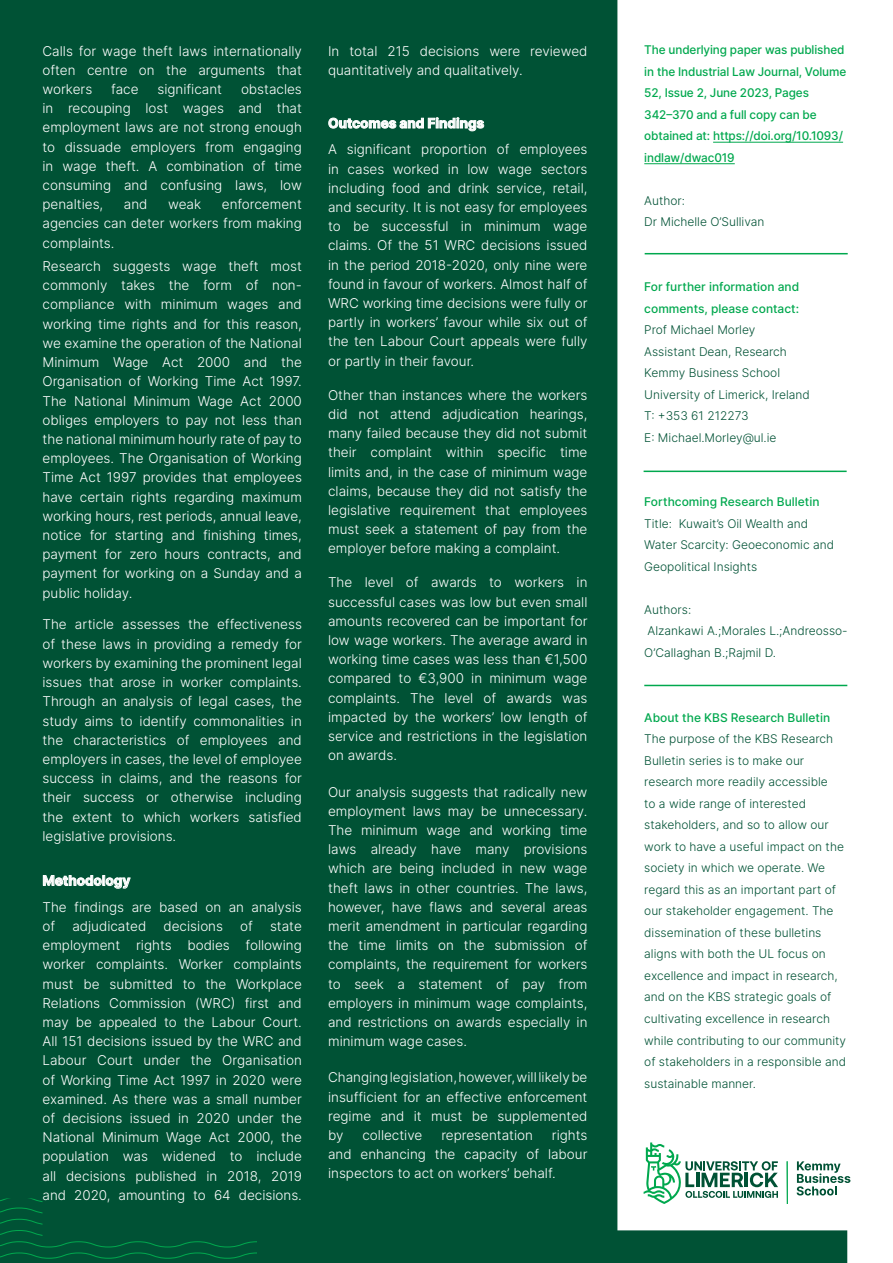
<style>
.page{position:relative;width:893px;height:1263px;background:#005235}
.page>*{position:absolute;margin:0;border:0;box-sizing:border-box;transform-origin:0 0}
.BodyText{font:13.5px/19.2px "Inter Light BETA";color:#fff;text-align:justify}
.BodyText-2{font:700 13.5px "Inter";color:#fff}
.IntroPara_Purple{font:12px/21.6px "Inter Light BETA";color:#005235}
.IntroPara_Purple-2{font:500 12px/21.6px "Inter";letter-spacing:-.01em;color:#00a84e}
</style>
<div class="page">
<div style="left:617px;top:0;width:276px;height:1263px;background:#fff"></div>
<hr style="left:713px;top:142px;width:130px;height:1px;background:#00a84e">
<hr style="left:644px;top:163px;width:91px;height:1px;background:#00a84e">
<hr style="left:645px;top:253px;width:203px;height:1px;background:#00a84e">
<hr style="left:644px;top:685px;width:203px;height:1px;background:#00a84e">
<hr style="left:644px;top:471px;width:203px;height:1px;background:#00a84e">
<svg style="left:644px;top:1142px;width:134px;height:62px;background:#bad8ca"></svg>
<svg style="left:797px;top:1161px;width:53px;height:34px"></svg>
<hr style="left:787px;top:1161px;width:1px;height:43px;background:#00a84e">
<svg style="left:0;top:1198px;width:257px;height:61px"></svg>
<svg style="left:43px;top:875px;width:88px;height:14px"></svg>
<svg style="left:328px;top:117px;width:156px;height:15px"></svg>
<p class="BodyText" style="left:43px;top:41px;width:261px">Calls for wage theft laws internationally often centre on the arguments that workers</p>
<p class="BodyText" style="left:111px;top:79px;width:29px">face</p>
<p class="BodyText" style="left:157px;top:79px;width:66px">significant</p>
<p class="BodyText" style="left:43px;top:79px;width:261px;text-indent:198px">obstacles in recouping lost wages and that employment laws are not strong enough to dissuade employers from engaging in wage theft. A combination of time consuming and confusing laws, low penalties,</p>
<p class="BodyText" style="left:43px;top:195px;width:261px;text-indent:179px">enforcement agencies can deter workers from making complaints.</p>
<p class="BodyText" style="left:43px;top:256px;width:261px">Research suggests wage theft most commonly takes the form of non&shy;compliance with minimum wages and working time rights and for this reason, we examine the operation of the National Minimum Wage Act 2000 and the Organisation of Working Time Act 1997.<br>The National Minimum Wage Act 2000 obliges employers to pay not less than the national minimum hourly rate of pay to employees. The Organisation of Working Time Act 1997 provides that employees have certain rights regarding maximum working hours, rest periods, annual leave, notice for starting and finishing times, payment for zero hours contracts, and payment for working on a Sunday and a public holiday.</p>
<p class="BodyText" style="left:43px;top:615px;width:261px">The article assesses the effectiveness of these laws in providing a remedy for workers by examining the prominent legal issues that arose in worker complaints.<br>Through an analysis of legal cases, the study aims to identify commonalities in the characteristics of employees and employers in cases, the level of employee success in claims, and the reasons for their success or otherwise including the extent to which workers satisfied legislative provisions.</p>
<p class="BodyText-2" style="left:43px;top:871px;width:89px">Methodology</p>
<p class="BodyText" style="left:43px;top:897px;width:261px">The findings are based on an analysis of</p>
<p class="BodyText" style="left:124px;top:195px;width:25px">and</p>
<p class="BodyText" style="left:168px;top:195px;width:35px">weak</p>
<p class="BodyText" style="left:72px;top:916px;width:76px">adjudicated</p>
<p class="BodyText" style="left:164px;top:916px;width:61px">decisions</p>
<p class="BodyText" style="left:240px;top:916px;width:14px">of</p>
<p class="BodyText" style="left:43px;top:916px;width:261px;text-indent:228px">state employment rights bodies following worker complaints. Worker complaints must be submitted to the Workplace Relations Commission (WRC) first and may be appealed to the Labour Court.<br>All 151 decisions issued by the WRC and Labour Court under the Organisation of Working Time Act 1997 in 2020 were examined. As there was a small number of decisions issued in 2020 under the National Minimum Wage Act 2000, the population was widened to include all decisions published in 2018, 2019 and 2020, amounting to 64 decisions.</p>
<p class="BodyText" style="left:328px;top:41px;width:261px">In total 215 decisions were reviewed quantitatively and qualitatively.</p>
<p class="BodyText-2" style="left:328px;top:113px;width:158px">Outcomes and Findings</p>
<p class="BodyText" style="left:328px;top:140px;width:261px">A significant proportion of employees in cases worked in low wage sectors including food and drink service, retail, and security. It is not easy for employees to be successful in minimum wage claims. Of the 51 WRC decisions issued in the period 2018-2020, only nine were found in favour of workers. Almost half of WRC working time decisions were fully or partly in workers’ favour while six out of the ten Labour Court appeals were fully or partly in their favour.</p>
<p class="BodyText" style="left:328px;top:385px;width:261px">Other than instances where the workers did not attend adjudication hearings, many failed because they did not submit their complaint within specific time limits and, in the case of minimum wage claims, because they did not satisfy the legislative requirement that employees must seek a statement of pay from the employer before making a complaint.</p>
<p class="BodyText" style="left:328px;top:573px;width:261px">The level of awards to workers in successful cases was low but even small amounts recovered can be important for low wage workers. The average award in working time cases was less than €1,500 compared to €3,900 in minimum wage complaints. The level of awards was impacted by the workers’ low length of service and restrictions in the legislation on awards.</p>
<p class="BodyText" style="left:328px;top:782px;width:261px">Our analysis suggests that radically new employment laws may be unnecessary.<br>The minimum wage and working time laws already have many provisions which are being included in new wage theft laws in other countries. The laws, however, have flaws and several areas merit amendment in particular regarding the time limits on the submission of complaints, the requirement for workers to seek a statement of pay from employers in minimum wage complaints, and restrictions on awards especially in minimum wage cases.</p>
<p class="BodyText" style="left:328px;top:1068px;width:261px">Changing legislation, however, will likely be insufficient for an effective enforcement regime and it must be supplemented by</p>
<p class="BodyText" style="left:328px;top:1125px;width:261px;text-indent:224px">rights and enhancing the capacity of labour inspectors to act on workers’ behalf.</p>
<p class="BodyText" style="left:362px;top:1125px;width:61px">collective</p>
<p class="BodyText" style="left:441px;top:1125px;width:93px">representation</p>
<p class="IntroPara_Purple-2" style="left:644px;top:39px;width:203px">The underlying paper was published in the Industrial Law Journal, Volume<br>52, Issue 2, June 2023, Pages<br>342–370 and a full copy can be obtained at: https://doi.org/10.1093/ indlaw/dwac019</p>
<p class="IntroPara_Purple" style="left:644px;top:190px;width:42px">Author:</p>
<p class="IntroPara_Purple" style="left:644px;top:211px;width:122px">Dr Michelle O’Sullivan</p>
<p class="IntroPara_Purple-2" style="left:644px;top:276px;width:156px">For further information and</p>
<p class="IntroPara_Purple-2" style="left:644px;top:297px;width:156px">comments, please contact:</p>
<p class="IntroPara_Purple" style="left:644px;top:319px;width:113px">Prof Michael Morley</p>
<p class="IntroPara_Purple" style="left:644px;top:340px;width:144px">Assistant Dean, Research</p>
<p class="IntroPara_Purple" style="left:644px;top:362px;width:137px">Kemmy Business School</p>
<p class="IntroPara_Purple" style="left:644px;top:383px;width:167px">University of Limerick, Ireland</p>
<p class="IntroPara_Purple" style="left:644px;top:405px;width:106px">T: +353 61 212273</p>
<p class="IntroPara_Purple" style="left:644px;top:426px;width:134px">E: Michael.Morley@ul.ie</p>
<p class="IntroPara_Purple-2" style="left:644px;top:491px;width:177px">Forthcoming Research Bulletin</p>
<p class="IntroPara_Purple" style="left:644px;top:512px;width:191px">Title: Kuwait’s Oil Wealth and<br>Water Scarcity: Geoeconomic and<br>Geopolitical Insights</p>
<p class="IntroPara_Purple" style="left:644px;top:599px;width:48px">Authors:</p>
<p class="IntroPara_Purple" style="left:644px;top:620px;width:205px">Alzankawi A.;Morales L.;Andreosso-<br>O’Callaghan B.;Rajmil D.</p>
<p class="IntroPara_Purple-2" style="left:644px;top:706px;width:187px">About the KBS Research Bulletin</p>
<p class="IntroPara_Purple" style="left:644px;top:728px;width:203px">The purpose of the KBS Research<br>Bulletin series is to make our research more readily accessible<br>to a wide range of interested stakeholders, and so to allow our work to have a useful impact on the society in which we operate. We regard this as an important part of our stakeholder engagement. The dissemination of these bulletins aligns with both the UL focus on excellence and impact in research, and on the KBS strategic goals of cultivating excellence in research while contributing to our community of stakeholders in a responsible and sustainable manner.</p>
</div>
